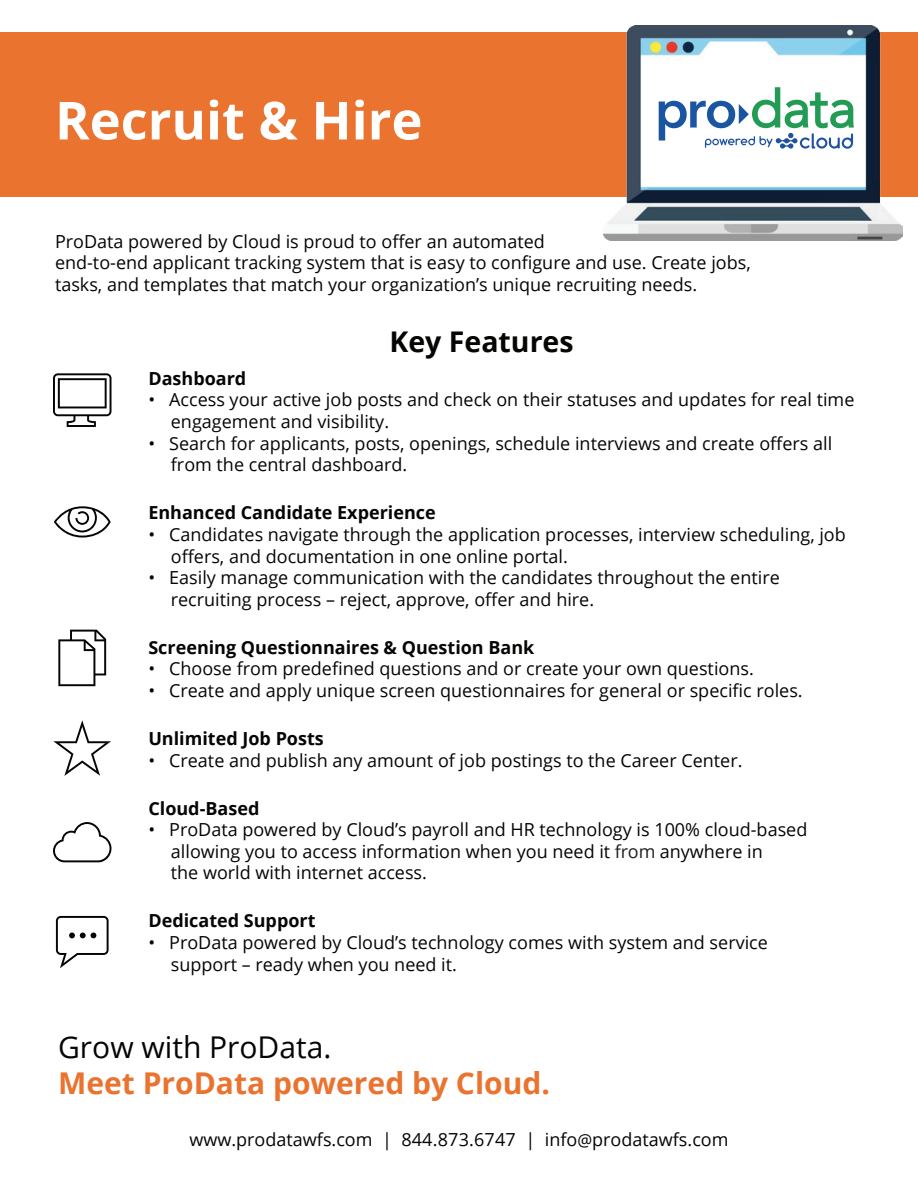
<style>
.page{position:relative;width:918px;height:1188px;background:#fff}
.page>*{position:absolute;margin:0;border:0;box-sizing:border-box;transform-origin:0 0}
.t1{font:700 52.5px "Open Sans";color:#fff}
.t2{font:700 30px "Open Sans";color:#ea7330}
.t3{font:30px "Open Sans";color:#050504}
.t4{font:700 28.5px "Open Sans";color:#050504}
.t5{font:18px/21.6px "Open Sans";color:#050504}
.t6{font:700 18px "Open Sans";color:#050504}
.t7{font:18px "Open Sans";color:#040503}
.s1{color:#050604}
.s2{color:#211e1e}
.s3{font-size:16.5px}
</style>
<div class="page">
<div style="left:0;top:33px;width:918px;height:164px;background:#ea7330"></div>
<img style="left:603px;top:25px;width:300px;height:216px">
<svg style="left:659px;top:87px;width:195px;height:62px;background:#bcd6d9"></svg>
<svg style="left:53px;top:373px;width:59px;height:54px"></svg>
<svg style="left:53px;top:822px;width:59px;height:40px"></svg>
<svg style="left:56px;top:916px;width:53px;height:52px"></svg>
<svg style="left:58px;top:630px;width:48px;height:56px"></svg>
<svg style="left:53px;top:720px;width:58px;height:56px"></svg>
<svg style="left:54px;top:506px;width:57px;height:32px"></svg>
<h1 class="t1" style="left:55px;top:83px;width:369px">Recruit &amp; Hire</h1>
<p class="t5" style="left:55px;top:230px;width:697px">ProData powered by Cloud is proud to offer an automated<br>end-to-end applicant tracking system that is easy to configure and use. Create jobs, tasks, and templates that match your organization’s unique recruiting needs.</p>
<h3 class="t4" style="left:390px;top:321px;width:186px">Key Features</h3>
<p class="t6" style="left:148px;top:366px;width:99px">Dashboard</p>
<p class="t5" style="left:171px;top:389px;width:685px;text-indent:-22px"><span class="s1">•</span> Access your active job posts and check on their statuses and updates for real time engagement and visibility.</p>
<p class="t5" style="left:171px;top:432px;width:663px;text-indent:-22px"><span class="s1">•</span> Search for applicants, posts, openings, schedule interviews and create offers all from the central dashboard.</p>
<p class="t6" style="left:148px;top:500px;width:289px">Enhanced Candidate Experience</p>
<p class="t5" style="left:171px;top:523px;width:677px;text-indent:-22px"><span class="s1">•</span> Candidates navigate through the application processes, interview scheduling, job offers, and documentation in one online portal.</p>
<p class="t5" style="left:171px;top:566px;width:610px;text-indent:-22px"><span class="s1">•</span> Easily manage communication with the candidates throughout the entire recruiting process – reject, approve, offer and hire.</p>
<p class="t6" style="left:148px;top:634px;width:388px">Screening Questionnaires &amp; Question Bank</p>
<p class="t5" style="left:148px;top:658px;width:607px"><span class="s1">•</span> Choose from predefined questions and or create your own questions.</p>
<p class="t5" style="left:148px;top:679px;width:656px"><span class="s1">•</span> Create and apply unique screen questionnaires for general or specific roles.</p>
<p class="t6" style="left:148px;top:726px;width:177px">Unlimited Job Posts</p>
<p class="t5" style="left:148px;top:749px;width:596px"><span class="s1">•</span> Create and publish any amount of job postings to the Career Center.</p>
<p class="t6" style="left:148px;top:795px;width:113px">Cloud-Based</p>
<p class="t5" style="left:171px;top:818px;width:638px;text-indent:-22px"><span class="s1">•</span> ProData powered by Cloud’s payroll and HR technology is 100% cloud-based allowing you to access information when you need it <span class="s2">from</span> anywhere in<br>the world with internet access.</p>
<p class="t6" style="left:148px;top:908px;width:169px">Dedicated Support</p>
<p class="t5" style="left:171px;top:931px;width:599px;text-indent:-22px"><span class="s1">•</span> ProData powered by Cloud’s technology comes with system and service support – ready when you need it.</p>
<h2 class="t3" style="left:58px;top:1027px;width:275px">Grow with ProData.</h2>
<h2 class="t2" style="left:58px;top:1062px;width:493px">Meet ProData powered by Cloud.</h2>
<p class="t7" style="left:189px;top:1127px;width:541px">www.prodatawfs.com | 844.873.6747 | info<span class="s3">@</span>prodatawfs.com</p>
</div>
